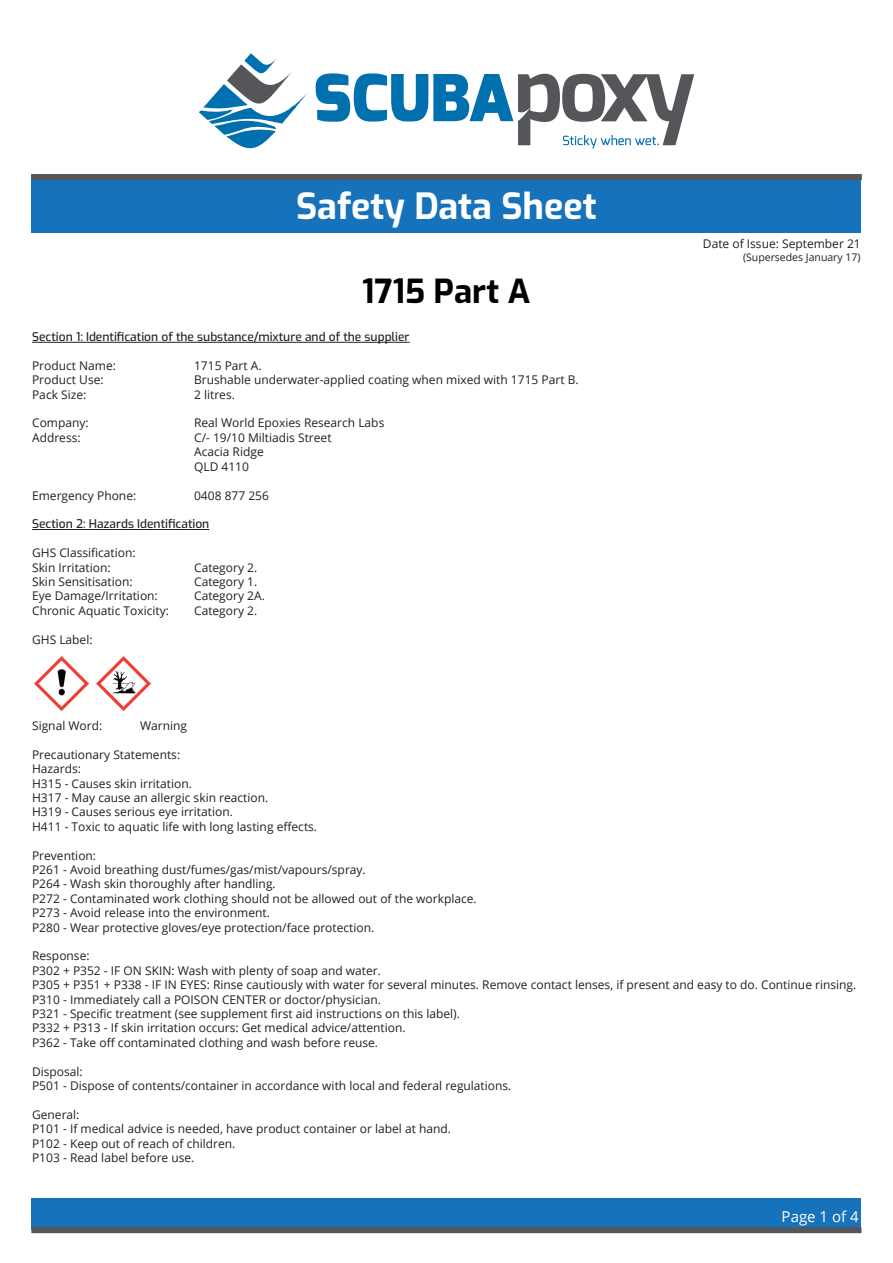
<style>
.page{position:relative;width:893px;height:1263px;background:#fff}
.page>*{position:absolute;margin:0;border:0;box-sizing:border-box;transform-origin:0 0}
.t1{font:700 36px "Exo";color:#fff}
.t2{font:700 33px "Exo";color:#000}
.t3{font:15px "Open Sans";color:#fff}
.t4{font:12px/14.4px "Open Sans";color:#231f20}
.t5{font:500 12px "Exo";color:#231f20}
.t6{font:10.5px "Open Sans";color:#231f20}
</style>
<div class="page">
<div style="left:32px;top:174px;width:829px;height:58px;background:#1672ba"></div>
<div style="left:32px;top:174px;width:830px;height:6px;background:#56565b"></div>
<div style="left:32px;top:1199px;width:829px;height:31px;background:#1672ba"></div>
<div style="left:31px;top:1227px;width:830px;height:6px;background:#56565b"></div>
<hr style="left:32px;top:342px;width:378px;height:1px;background:#231f20">
<hr style="left:32px;top:529px;width:177px;height:1px;background:#231f20">
<img style="left:35px;top:656px;width:54px;height:54px">
<img style="left:97px;top:656px;width:54px;height:54px">
<svg style="left:316px;top:73px;width:378px;height:76px"></svg>
<svg style="left:199px;top:53px;width:109px;height:96px"></svg>
<h1 class="t1" style="left:296px;top:180px;width:302px">Safety Data Sheet</h1>
<h2 class="t2" style="left:362px;top:268px;width:170px">1715 Part A</h2>
<p class="t5" style="left:32px;top:328px;width:379px">Section 1: Identification of the substance/mixture and of the supplier</p>
<p class="t4" style="left:32px;top:358px;width:85px">Product Name:</p>
<p class="t4" style="left:194px;top:358px;width:69px">1715 Part A.</p>
<p class="t4" style="left:32px;top:372px;width:73px">Product Use:</p>
<p class="t4" style="left:194px;top:372px;width:386px">Brushable underwater-applied coating when mixed with 1715 Part B.</p>
<p class="t4" style="left:32px;top:387px;width:56px">Pack Size:</p>
<p class="t4" style="left:194px;top:387px;width:42px">2 litres.</p>
<p class="t4" style="left:32px;top:416px;width:58px">Company:</p>
<p class="t4" style="left:194px;top:416px;width:192px">Real World Epoxies Research Labs</p>
<p class="t4" style="left:32px;top:430px;width:50px">Address:</p>
<p class="t4" style="left:194px;top:430px;width:139px">C/- 19/10 Miltiadis Street<br>Acacia Ridge<br>QLD 4110</p>
<p class="t4" style="left:32px;top:488px;width:106px">Emergency Phone:</p>
<p class="t4" style="left:194px;top:488px;width:76px">0408 877 256</p>
<p class="t5" style="left:32px;top:515px;width:179px">Section 2: Hazards Identification</p>
<p class="t4" style="left:32px;top:545px;width:105px">GHS Classification:<br>Skin Irritation:</p>
<p class="t4" style="left:194px;top:560px;width:65px">Category 2.</p>
<p class="t4" style="left:32px;top:574px;width:102px">Skin Sensitisation:</p>
<p class="t4" style="left:194px;top:574px;width:65px">Category 1.</p>
<p class="t4" style="left:32px;top:588px;width:127px">Eye Damage/Irritation:</p>
<p class="t4" style="left:194px;top:588px;width:72px">Category 2A.</p>
<p class="t4" style="left:32px;top:603px;width:138px">Chronic Aquatic Toxicity:</p>
<p class="t4" style="left:194px;top:603px;width:65px">Category 2.</p>
<p class="t4" style="left:32px;top:632px;width:62px">GHS Label:</p>
<p class="t4" style="left:703px;top:236px;width:159px">Date of Issue: September 21</p>
<p class="t6" style="left:743px;top:250px;width:119px">(Supersedes January 17)</p>
<p class="t4" style="left:32px;top:718px;width:72px">Signal Word:</p>
<p class="t4" style="left:140px;top:718px;width:49px">Warning</p>
<p class="t4" style="left:32px;top:747px;width:287px">Precautionary Statements:<br>Hazards:<br>H315 - Causes skin irritation.<br>H317 - May cause an allergic skin reaction.<br>H319 - Causes serious eye irritation.<br>H411 - Toxic to aquatic life with long lasting effects.</p>
<p class="t4" style="left:32px;top:848px;width:446px">Prevention:<br>P261 - Avoid breathing dust/fumes/gas/mist/vapours/spray.<br>P264 - Wash skin thoroughly after handling.<br>P272 - Contaminated work clothing should not be allowed out of the workplace.<br>P273 - Avoid release into the environment.<br>P280 - Wear protective gloves/eye protection/face protection.</p>
<p class="t4" style="left:32px;top:948px;width:826px">Response:<br>P302 + P352 - IF ON SKIN: Wash with plenty of soap and water.<br>P305 + P351 + P338 - IF IN EYES: Rinse cautiously with water for several minutes. Remove contact lenses, if present and easy to do. Continue rinsing.<br>P310 - Immediately call a POISON CENTER or doctor/physician.<br>P321 - Specific treatment (see supplement first aid instructions on this label).<br>P332 + P313 - If skin irritation occurs: Get medical advice/attention.<br>P362 - Take off contaminated clothing and wash before reuse.</p>
<p class="t4" style="left:32px;top:1064px;width:481px">Disposal:<br>P501 - Dispose of contents/container in accordance with local and federal regulations.</p>
<p class="t4" style="left:32px;top:1107px;width:420px">General:<br>P101 - If medical advice is needed, have product container or label at hand.<br>P102 - Keep out of reach of children.<br>P103 - Read label before use.</p>
<p class="t3" style="left:782px;top:1206px;width:79px">Page 1 of 4</p>
</div>
